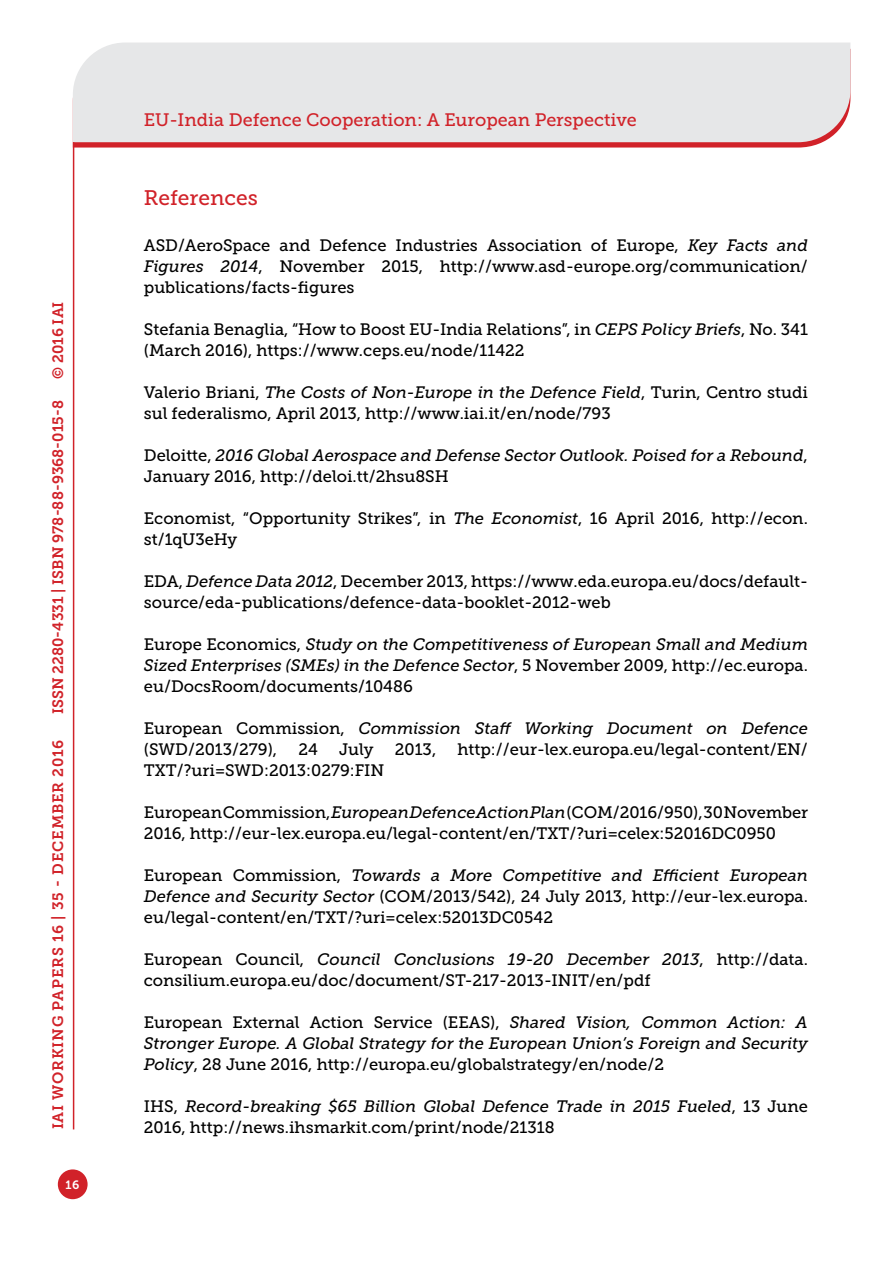
<style>
.page{position:relative;width:893px;height:1263px;background:#fff}
.page>*{position:absolute;margin:0;border:0;box-sizing:border-box;transform-origin:0 0}
.t1{font:21px "Museo Slab 500";color:#d12229}
.t2{font:18px "Museo Slab 500";color:#d12229}
.t3{font:16.5px/21px "Museo Slab 500";color:#000}
.t4{font:italic 16.5px/21px "Museo Slab 500";color:#000}
.t5{font:15px "Museo Slab 700";letter-spacing:.005em;color:#d12229}
.t6{font:15px "Museo Slab 700";letter-spacing:.05em;color:#d12229}
.t7{font:12px "Museo Slab 700";color:#fff}
.s1{font-style:italic}
.s2{font-style:normal}
</style>
<div class="page">
<svg style="left:74px;top:142px;width:749px;height:6px;background:#d53c42"></svg>
<div style="left:73px;top:43px;width:777px;height:99px;background:#e6e7e8"></div>
<div style="left:58px;top:1169px;width:30px;height:30px;background:#d12229;border-radius:50%"></div>
<hr style="left:73px;top:142px;width:1px;height:987px;background:#d12229">
<p class="t5" style="left:50px;top:379px;width:79px;rotate:-90deg">© 2016 IAI</p>
<p class="t5" style="left:49px;top:714px;width:315px;rotate:-90deg">ISSN 2280-4331 | ISBN 978-88-9368-015-8</p>
<p class="t6" style="left:50px;top:1129px;width:391px;rotate:-90deg">IAI WORKING PAPERS 16 | 35 - DECEMBER 2016</p>
<p class="t7" style="left:66px;top:1178px;width:15px">16</p>
<p class="t2" style="left:144px;top:110px;width:494px">EU-India Defence Cooperation: A European Perspective</p>
<p class="t1" style="left:144px;top:186px;width:115px">References</p>
<p class="t3" style="left:144px;top:235px;width:666px;text-align:justify">ASD/AeroSpace and Defence Industries Association of Europe, <span class="s1">Key Facts and Figures 2014</span>, November 2015, http://www.asd-europe.org/communication/ publications/facts-figures</p>
<p class="t3" style="left:144px;top:319px;width:665px">Stefania Benaglia, “How to Boost EU-India Relations”, in <span class="s1">CEPS Policy Briefs</span>, No. 341 (March 2016), https://www.ceps.eu/node/11422</p>
<p class="t3" style="left:144px;top:382px;width:665px">Valerio Briani, <span class="s1">The Costs of Non-Europe in the Defence Field</span>, Turin, Centro studi sul federalismo, April 2013, http://www.iai.it/en/node/793</p>
<p class="t4" style="left:144px;top:445px;width:665px"><span class="s2">Deloitte,</span> 2016 Global Aerospace and Defense Sector Outlook. Poised for a Rebound<span class="s2">,<br>January 2016, http://deloi.tt/2hsu8SH</span></p>
<p class="t3" style="left:144px;top:508px;width:665px">Economist, “Opportunity Strikes”, in <span class="s1">The Economist</span>, 16 April 2016, http://econ. st/1qU3eHy</p>
<p class="t3" style="left:144px;top:571px;width:666px">EDA, <span class="s1">Defence Data 2012</span>, December 2013, https://www.eda.europa.eu/docs/default&shy;source/eda-publications/defence-data-booklet-2012-web</p>
<p class="t4" style="left:144px;top:634px;width:666px;text-align:justify"><span class="s2">Europe Economics,</span> Study on the Competitiveness of European Small and Medium Sized Enterprises (SMEs) in the Defence Sector<span class="s2">, 5 November 2009, http://ec.europa. eu/DocsRoom/documents/10486</span></p>
<p class="t4" style="left:144px;top:718px;width:666px"><span class="s2">European Commission,</span> Commission Staff Working Document on Defence <span class="s2">(SWD/2013/279),</span></p>
<p class="t3" style="left:298px;top:739px;width:21px">24</p>
<p class="t3" style="left:339px;top:739px;width:36px">July</p>
<p class="t3" style="left:395px;top:739px;width:43px">2013,</p>
<p class="t3" style="left:458px;top:739px;width:352px">http://eur-lex.europa.eu/legal-content/EN/</p>
<p class="t3" style="left:144px;top:760px;width:242px">TXT/?uri=SWD:2013:0279:FIN</p>
<p class="t3" style="left:144px;top:802px;width:666px">European Commission, <span class="s1">European Defence Action Plan</span> (COM/2016/950), 30 November<br>2016, http://eur-lex.europa.eu/legal-content/en/TXT/?uri=celex:52016DC0950</p>
<p class="t3" style="left:144px;top:865px;width:666px;text-align:justify">European Commission, <span class="s1">Towards a More Competitive and Efficient European Defence and Security Sector</span> (COM/2013/542), 24 July 2013, http://eur-lex.europa. eu/legal-content/en/TXT/?uri=celex:52013DC0542</p>
<p class="t3" style="left:144px;top:949px;width:666px">European Council, <span class="s1">Council Conclusions 19-20 December 2013</span>, http://data. consilium.europa.eu/doc/document/ST-217-2013-INIT/en/pdf</p>
<p class="t4" style="left:144px;top:1012px;width:665px;text-align:justify"><span class="s2">European External Action Service (EEAS),</span> Shared Vision, Common Action: A Stronger Europe. A Global Strategy for the European Union’s Foreign and Security Policy<span class="s2">, 28 June 2016, http://europa.eu/globalstrategy/en/node/2</span></p>
<p class="t3" style="left:144px;top:1096px;width:666px">IHS, <span class="s1">Record-breaking $65 Billion Global Defence Trade in 2015 Fueled</span>, 13 June<br>2016, http://news.ihsmarkit.com/print/node/21318</p>
</div>
